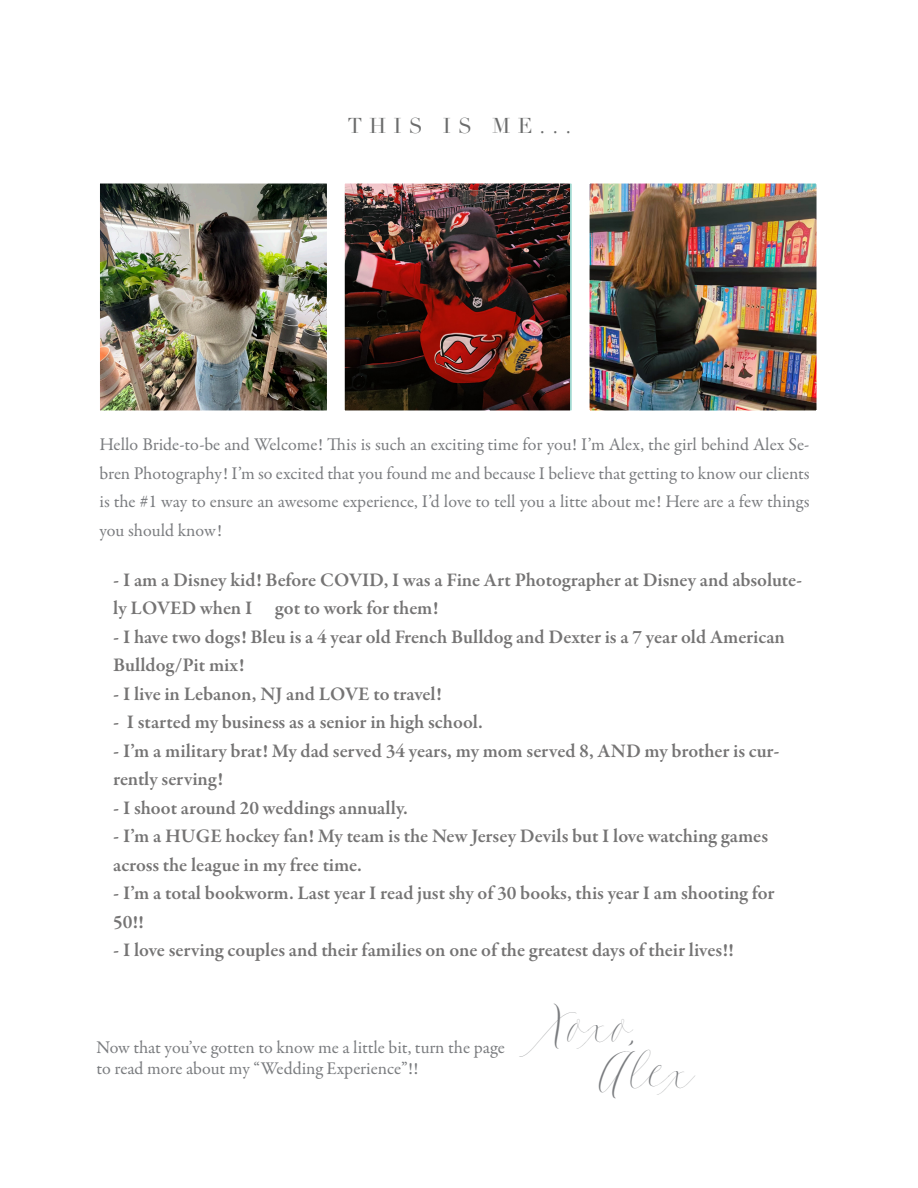
<style>
.page{position:relative;width:918px;height:1188px;background:#fff}
.page>*{position:absolute;margin:0;border:0;box-sizing:border-box;transform-origin:0 0}
.t1{font:48px "Feast";color:#7a7c7f}
.t2{font:21px "Didot";letter-spacing:.34em;color:#6b6c6c}
.t3{font:600 19.5px/28.5px "Garamond Premr Pro";color:#757474}
.t4{font:18px/28.5px "Garamond Premr Pro";color:#7a7c7f;text-align:justify}
</style>
<div class="page">
<img style="left:101px;top:185px;width:224px;height:224px">
<div style="left:96px;top:180px;width:234px;height:234px;border:4px solid #fff"></div>
<img style="left:346px;top:185px;width:224px;height:224px">
<div style="left:341px;top:180px;width:234px;height:234px;border:4px solid #fff"></div>
<img style="left:591px;top:185px;width:224px;height:224px">
<div style="left:586px;top:180px;width:234px;height:234px;border:4px solid #fff"></div>
<p class="t2" style="left:348px;top:113px;width:225px">THIS IS ME...</p>
<p class="t4" style="left:99px;top:431px;width:712px">Hello Bride-to-be and Welcome! This is such an exciting time for you! I’m Alex, the girl behind Alex Se&shy;bren Photography! I’m so excited that you found me and because I believe that getting to know our clients is the #1 way to ensure an awesome experience, I’d love to tell you a litte about me! Here are a few things you should know!</p>
<p class="t3" style="left:113px;top:566px;width:690px">- I am a Disney kid! Before COVID, I was a Fine Art Photographer at Disney and absolute&shy;ly LOVED when I got to work for them!</p>
<p class="t3" style="left:113px;top:623px;width:673px">- I have two dogs! Bleu is a 4 year old French Bulldog and Dexter is a 7 year old American<br>Bulldog/Pit mix!</p>
<p class="t3" style="left:113px;top:680px;width:330px">- I live in Lebanon, NJ and LOVE to travel!</p>
<p class="t3" style="left:113px;top:708px;width:371px">- I started my business as a senior in high school.</p>
<p class="t3" style="left:113px;top:737px;width:668px">- I’m a military brat! My dad served 34 years, my mom served 8, AND my brother is cur&shy;rently serving!</p>
<p class="t3" style="left:113px;top:794px;width:296px">- I shoot around 20 weddings annually.</p>
<p class="t3" style="left:113px;top:822px;width:656px">- I’m a HUGE hockey fan! My team is the New Jersey Devils but I love watching games across the league in my free time.</p>
<p class="t3" style="left:113px;top:879px;width:663px">- I’m a total bookworm. Last year I read just shy of 30 books, this year I am shooting for<br>50!!</p>
<p class="t3" style="left:113px;top:936px;width:622px">- I love serving couples and their families on one of the greatest days of their lives!!</p>
<p class="t4" style="left:96px;top:1037px;width:410px;line-height:21px">Now that you’ve gotten to know me a little bit, turn the page to read more about my “Wedding Experience”!!</p>
<p class="t1" style="left:544px;top:996px;width:90px">Xoxo,</p>
<p class="t1" style="left:595px;top:1042px;width:95px">Alex</p>
</div>
